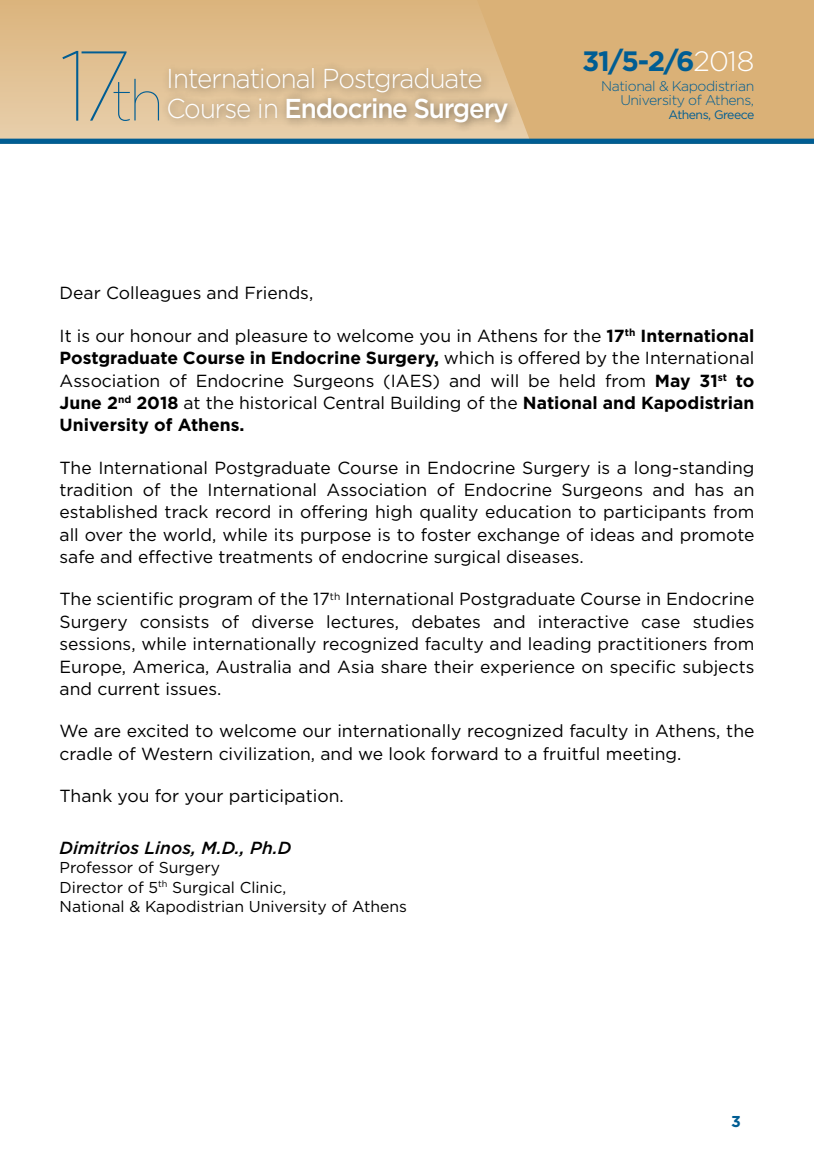
<style>
.page{position:relative;width:814px;height:1166px;background:#fff}
.page>*{position:absolute;margin:0;border:0;box-sizing:border-box;transform-origin:0 0}
.t1{font:100 98.88px "Gotham Greek";color:#005d93}
.t2{font:700 28px "Gotham Greek";color:#005d93}
.t3{font:300 27.3px/29.6px "Gotham Greek";letter-spacing:-.045em;color:#fff;scale:.95 1}
.t4{font:17.5px/22.4px "Gotham Greek";color:#000;text-align:justify}
.t5{font:italic 500 17.5px "Gotham Greek";color:#000}
.t6{font:15.75px/19.2px "Gotham Greek";color:#000}
.t7{font:700 15.75px "Gotham Greek";color:#005d93}
.t8{font:300 14px/14px "Gotham Greek";letter-spacing:-.04em;color:#005d93;text-align:right}
.t9{font:12.25px "Gotham Greek";letter-spacing:-.04em;color:#005d93}
.s1{font-size:57.05px}
.s2{font-weight:500}
.s3{font-weight:300;color:#fff}
.s4{font-weight:700}
</style>
<div class="page">
<div style="left:0;top:0;width:814px;height:144px;background:#dab177"></div>
<svg style="left:0;top:16px;width:531px;height:123px;fill:#e0bd8d"></svg>
<div style="left:0;top:139px;width:814px;height:5px;background:#005d93"></div>
<div style="left:162px;top:61px;width:330px;height:42px;background:#000;opacity:.5"></div>
<div style="left:162px;top:91px;width:356px;height:42px;background:#000;opacity:.5"></div>
<h1 class="t1" style="left:59px;top:33px;width:106px">17<span class="s1">th</span></h1>
<h3 class="t3" style="left:166px;top:64px;width:362px">International Postgraduate<br>Course in <span class="s2">Endocrine Surgery</span></h3>
<h2 class="t2" style="left:582px;top:45px;width:174px">31/5-2/6<span class="s3">2018</span></h2>
<p class="t8" style="left:601px;top:79px;width:155px">National &amp; Kapodistrian<br>University of Athens,</p>
<p class="t9" style="left:668px;top:108px;width:87px">Athens, Greece</p>
<p class="t4" style="left:60px;top:282px;width:255px">Dear Colleagues and Friends,</p>
<p class="t4" style="left:60px;top:324px;width:696px">It is our honour and pleasure to welcome you in Athens for the <span class="s4">17</span><sup>th</sup> <span class="s4">International Postgraduate Course in Endocrine Surgery,</span> which is offered by the International Association of Endocrine Surgeons (IAES) and will be held from <span class="s4">May 31</span><sup>st</sup> <span class="s4">to June 2</span><sup>nd</sup> <span class="s4">2018</span> at the historical Central Building of the <span class="s4">National and Kapodistrian University of Athens.</span></p>
<p class="t4" style="left:60px;top:456px;width:696px">The International Postgraduate Course in Endocrine Surgery is a long-standing tradition of the International Association of Endocrine Surgeons and has an established track record in offering high quality education to participants from all over the world, while its purpose is to foster exchange of ideas and promote safe and effective treatments of endocrine surgical diseases.</p>
<p class="t4" style="left:60px;top:588px;width:696px">The scientific program of the 17<sup>th</sup> International Postgraduate Course in Endocrine Surgery consists of diverse lectures, debates and interactive case studies sessions, while internationally recognized faculty and leading practitioners from Europe, America, Australia and Asia share their experience on specific subjects and current issues.</p>
<p class="t4" style="left:60px;top:720px;width:696px">We are excited to welcome our internationally recognized faculty in Athens, the cradle of Western civilization, and we look forward to a fruitful meeting.</p>
<p class="t4" style="left:60px;top:784px;width:286px">Thank you for your participation.</p>
<p class="t5" style="left:60px;top:838px;width:233px">Dimitrios Linos, M.D., Ph.D</p>
<p class="t6" style="left:60px;top:858px;width:349px">Professor of Surgery<br>Director of 5<sup>th</sup> Surgical Clinic,<br>National &amp; Kapodistrian University of Athens</p>
<p class="t7" style="left:731px;top:1112px;width:11px">3</p>
</div>
